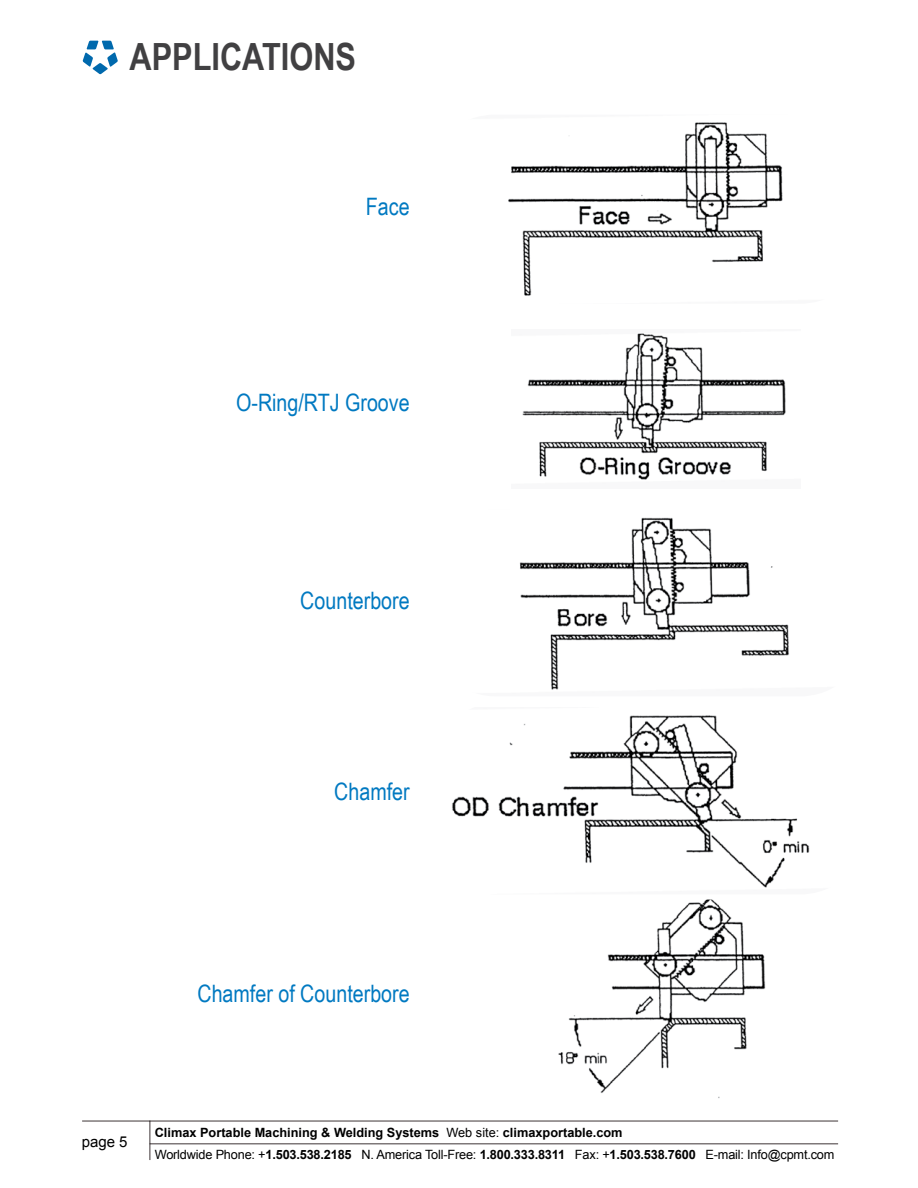
<style>
.page{position:relative;width:918px;height:1188px;background:#fff}
.page>*{position:absolute;margin:0;border:0;box-sizing:border-box;transform-origin:0 0}
.t1{font:700 37.5px "Arial Narrow";color:#414042}
.t2{font:24px "Arial Narrow";color:#0079c1}
.t3{font:15px "Arial";color:#000}
.t4{font:700 12.75px/22px "Arial";color:#000}
.s1{font-weight:400}
</style>
<div class="page">
<svg style="left:83px;top:41px;width:35px;height:33px"></svg>
<hr style="left:82px;top:1120px;width:756px;height:2px;background:#7e7879">
<hr style="left:149px;top:1121px;width:2px;height:39px;background:#7e7879">
<hr style="left:150px;top:1143px;width:688px;height:2px;background:#7e7879">
<img style="left:508px;top:122px;width:275px;height:174px">
<img style="left:519px;top:517px;width:270px;height:173px">
<img style="left:452px;top:715px;width:358px;height:173px">
<img style="left:558px;top:900px;width:208px;height:198px">
<img style="left:522px;top:333px;width:264px;height:147px">
<h1 class="t1" style="left:129px;top:29px;width:228px">APPLICATIONS</h1>
<h2 class="t2" style="left:366px;top:189px;width:45px">Face</h2>
<h2 class="t2" style="left:236px;top:385px;width:175px">O-Ring/RTJ Groove</h2>
<h2 class="t2" style="left:300px;top:583px;width:111px">Counterbore</h2>
<h2 class="t2" style="left:334px;top:774px;width:77px">Chamfer</h2>
<h2 class="t2" style="left:198px;top:976px;width:214px">Chamfer of Counterbore</h2>
<p class="t3" style="left:82px;top:1132px;width:47px">page 5</p>
<p class="t4" style="left:155px;top:1122px;width:681px">Climax Portable Machining &amp; Welding Systems <span class="s1">Web site:</span> climaxportable.com<br><span class="s1">Worldwide Phone: +</span>1.503.538.2185 <span class="s1">N. America Toll-Free:</span> 1.800.333.8311 <span class="s1">Fax: +</span>1.503.538.7600 <span class="s1">E-mail: Info@cpmt.com</span></p>
</div>
